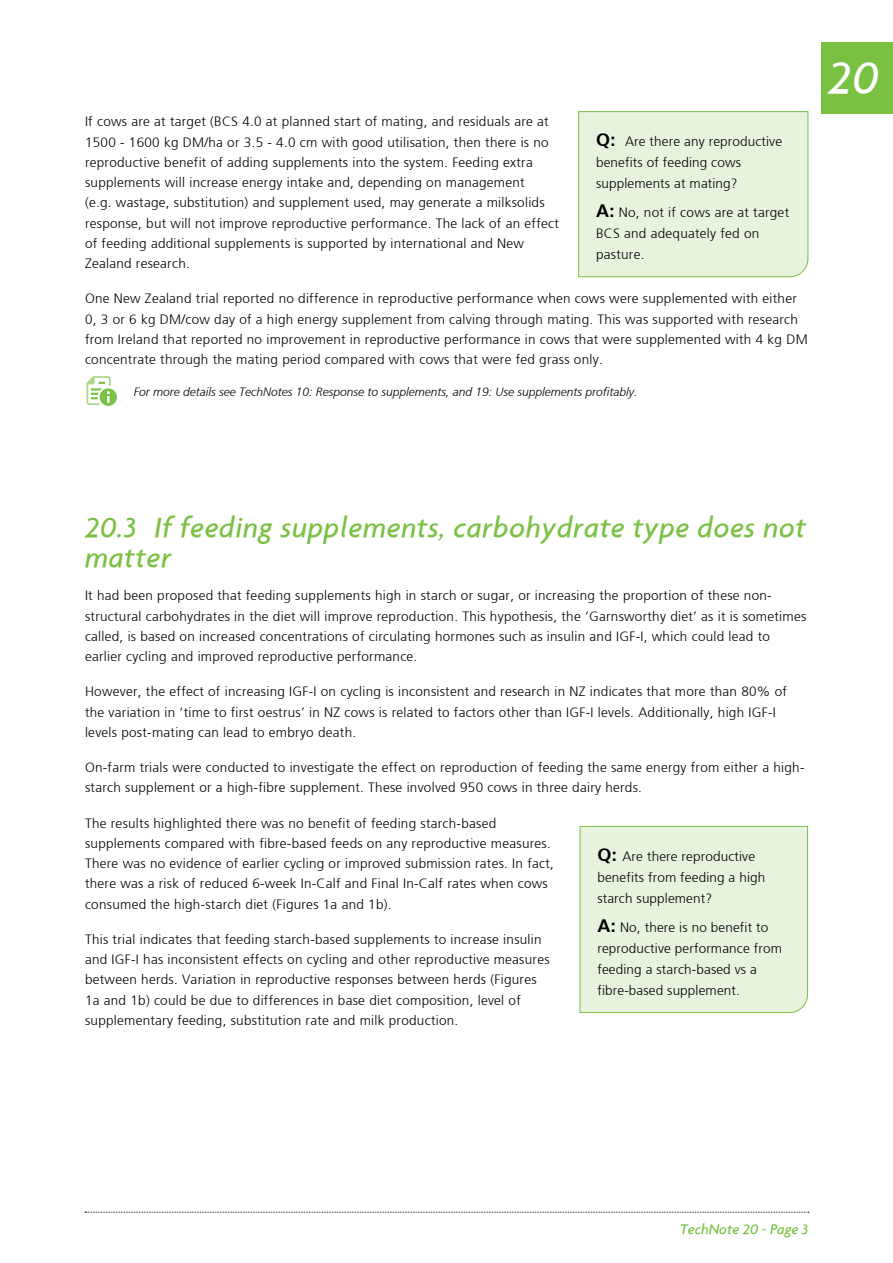
<style>
.page{position:relative;width:893px;height:1263px;background:#fff}
.page>*{position:absolute;margin:0;border:0;box-sizing:border-box;transform-origin:0 0}
.t1{font:italic 500 48px "Agenda";color:#fff}
.t2{font:italic 500 30px/30px "Agenda";letter-spacing:.02em;color:#7ac143}
.t3{font:italic 500 15px "Agenda";color:#7ac143}
.t4{font:300 13.5px/20.2px "Frutiger";letter-spacing:.02em;color:#000}
.t5{font:italic 300 12px "Frutiger";color:#000}
.s1{font-weight:700;font-size:18px}
</style>
<div class="page">
<svg style="left:85px;top:1212px;width:724px;height:1px"></svg>
<div style="left:821px;top:43px;width:72px;height:71px;background:#7ac143"></div>
<svg style="left:86px;top:376px;width:31px;height:30px"></svg>
<div style="left:578px;top:111px;width:231px;height:166px;background:#e8f3de"></div>
<div style="left:579px;top:826px;width:229px;height:187px;background:#e8f3de"></div>
<p class="t4" style="left:85px;top:112px;width:475px">If cows are at target (BCS 4.0 at planned start of mating, and residuals are at 1500 - 1600 kg DM/ha or 3.5 - 4.0 cm with good utilisation, then there is no reproductive benefit of adding supplements into the system. Feeding extra supplements will increase energy intake and, depending on management<br>(e.g. wastage, substitution) and supplement used, may generate a milksolids response, but will not improve reproductive performance. The lack of an effect of feeding additional supplements is supported by international and New Zealand research.</p>
<p class="t4" style="left:85px;top:289px;width:724px">One New Zealand trial reported no difference in reproductive performance when cows were supplemented with either 0, 3 or 6 kg DM/cow day of a high energy supplement from calving through mating. This was supported with research from Ireland that reported no improvement in reproductive performance in cows that were supplemented with 4 kg DM concentrate through the mating period compared with cows that were fed grass only.</p>
<p class="t5" style="left:134px;top:385px;width:505px">For more details see TechNotes 10: Response to supplements, and 19: Use supplements profitably.</p>
<p class="t4" style="left:596px;top:131px;width:188px;line-height:21px"><span class="s1">Q:</span> Are there any reproductive benefits of feeding cows supplements at mating?</p>
<p class="t4" style="left:596px;top:202px;width:195px;line-height:21px"><span class="s1">A:</span> No, not if cows are at target<br>BCS and adequately fed on pasture.</p>
<h1 class="t1" style="left:828px;top:49px;width:52px">20</h1>
<h2 class="t2" style="left:85px;top:512px;width:722px">20.3 If feeding supplements, carbohydrate type does not matter</h2>
<p class="t4" style="left:85px;top:586px;width:723px">It had been proposed that feeding supplements high in starch or sugar, or increasing the proportion of these non&shy;structural carbohydrates in the diet will improve reproduction. This hypothesis, the ‘Garnsworthy diet’ as it is sometimes called, is based on increased concentrations of circulating hormones such as insulin and IGF-I, which could lead to earlier cycling and improved reproductive performance.</p>
<p class="t4" style="left:85px;top:682px;width:703px">However, the effect of increasing IGF-I on cycling is inconsistent and research in NZ indicates that more than 80% of the variation in ‘time to first oestrus’ in NZ cows is related to factors other than IGF-I levels. Additionally, high IGF-I levels post-mating can lead to embryo death.</p>
<p class="t4" style="left:85px;top:757px;width:721px">On-farm trials were conducted to investigate the effect on reproduction of feeding the same energy from either a high&shy;starch supplement or a high-fibre supplement. These involved 950 cows in three dairy herds.</p>
<p class="t4" style="left:85px;top:813px;width:470px">The results highlighted there was no benefit of feeding starch-based supplements compared with fibre-based feeds on any reproductive measures.<br>There was no evidence of earlier cycling or improved submission rates. In fact, there was a risk of reduced 6-week In-Calf and Final In-Calf rates when cows consumed the high-starch diet (Figures 1a and 1b).</p>
<p class="t4" style="left:85px;top:929px;width:466px">This trial indicates that feeding starch-based supplements to increase insulin and IGF-I has inconsistent effects on cycling and other reproductive measures between herds. Variation in reproductive responses between herds (Figures 1a and 1b) could be due to differences in base diet composition, level of supplementary feeding, substitution rate and milk production.</p>
<p class="t4" style="left:597px;top:846px;width:169px;line-height:21px"><span class="s1">Q:</span> Are there reproductive benefits from feeding a high starch supplement?</p>
<p class="t4" style="left:597px;top:917px;width:186px;line-height:21px"><span class="s1">A:</span> No, there is no benefit to reproductive performance from feeding a starch-based vs a fibre-based supplement.</p>
<p class="t3" style="left:680px;top:1220px;width:130px">TechNote 20 - Page 3</p>
</div>
